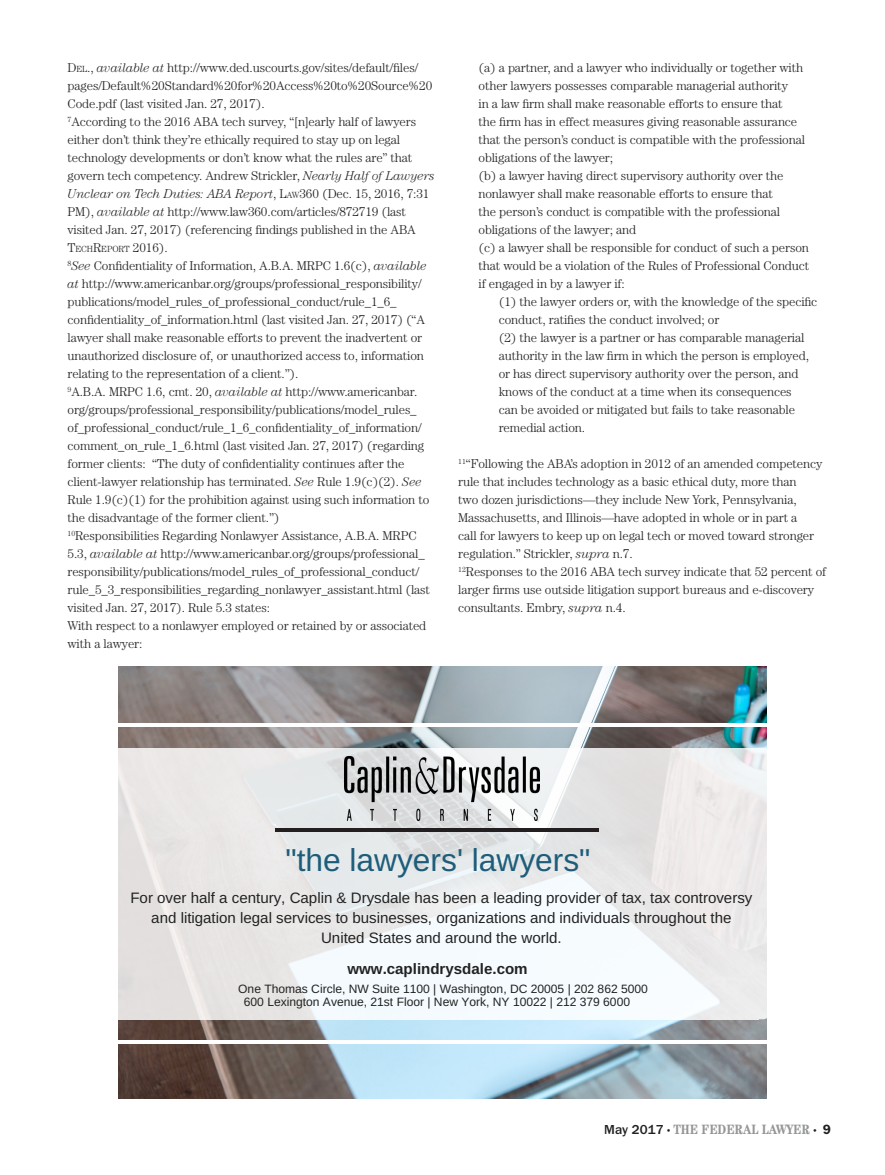
<style>
.page{position:relative;width:885px;height:1175px;background:#fff}
.page>*{position:absolute;margin:0;border:0;box-sizing:border-box;transform-origin:0 0}
.t1{font:31.65px "Arimo";color:#1e5d7a}
.t2{font:15.15px/20.2px "Arimo";color:#222;text-align:center}
.t3{font:700 15.15px "Arimo";color:#222}
.t4{font:700 condensed 13.5px "Century";color:#939598}
.Endnote{font:300 12.75px/18px "Century";letter-spacing:-.01em;color:#231f20}
.t5{font:12px/13.5px "Arimo";color:#222}
.Endnote-2{font:300 8.85px "Century";letter-spacing:-.015em;color:#231f20}
.s1{font-style:inherit}
.s2{font-size:8.85px}
.s3{font-style:italic}
.s4{font-size:12.75px}
.s5{font-family:"ITC Franklin Gothic Std";font-weight:500;font-stretch:normal;color:#231f20}
.s6{font-weight:300;font-size:7.5px;color:#231f20}
.s7{font-family:"Franklin Gothic";font-weight:600;font-stretch:normal;color:#231f20}
</style>
<div class="page">
<img style="left:118px;top:666px;width:648px;height:432px">
<svg style="left:758px;top:747px;width:8px;height:13px"></svg>
<div style="left:758px;top:760px;width:8px;height:248px;background:#eceaeb"></div>
<svg style="left:118px;top:760px;width:640px;height:247px;fill:#eae9ea"></svg>
<svg style="left:118px;top:747px;width:640px;height:13px;fill:#ebe9e9"></svg>
<svg style="left:118px;top:1007px;width:640px;height:12px;fill:#f4fafd"></svg>
<svg style="left:758px;top:1008px;width:8px;height:11px"></svg>
<img style="left:344px;top:756px;width:195px;height:64px">
<hr style="left:118px;top:1040px;width:648px;height:4px;background:#fff">
<hr style="left:118px;top:723px;width:648px;height:3px;background:#fff">
<hr style="left:275px;top:828px;width:324px;height:3px;background:#231f20">
<p class="Endnote" style="left:68px;top:58px;width:366px"><span class="s1">D</span><span class="s2">EL</span><span class="s1">.</span>, <span class="s3">available at</span> http://www.ded.uscourts.gov/sites/default/files/ pages/Default%20Standard%20for%20Access%20to%20Source%20<br>Code.pdf (last visited Jan. 27, 2017).</p>
<p class="Endnote" style="left:68px;top:112px;width:368px"><sup>7</sup>According to the 2016 ABA tech survey, “[n]early half of lawyers either don’t think they’re ethically required to stay up on legal technology developments or don’t know what the rules are” that govern tech competency. Andrew Strickler, <span class="s3">Nearly Half of Lawyers Unclear on Tech Duties: ABA Report</span>, <span class="s1">L</span><span class="s2">AW</span><span class="s1">360</span> (Dec. 15, 2016, 7:31<br>PM), <span class="s3">available at</span> http://www.law360.com/articles/872719 (last visited Jan. 27, 2017) (referencing findings published in the <span class="s1">ABA</span></p>
<p class="Endnote-2" style="left:68px;top:244px;width:102px"><span class="s4">T</span>ECH<span class="s4">R</span>EPORT <span class="s4">2016</span><span class="s4">).</span></p>
<p class="Endnote" style="left:68px;top:256px;width:360px"><sup>8</sup><span class="s3">See</span> Confidentiality of Information, A.B.A. MRPC 1.6(c), <span class="s3">available at</span> http://www.americanbar.org/groups/professional_responsibility/ publications/model_rules_of_professional_conduct/rule_1_6_ confidentiality_of_information.html (last visited Jan. 27, 2017) (“A lawyer shall make reasonable efforts to prevent the inadvertent or unauthorized disclosure of, or unauthorized access to, information relating to the representation of a client.”).</p>
<p class="Endnote" style="left:68px;top:382px;width:363px"><sup>9</sup>A.B.A. MRPC 1.6, cmt. 20, <span class="s3">available at</span> http://www.americanbar. org/groups/professional_responsibility/publications/model_rules_ of_professional_conduct/rule_1_6_confidentiality_of_information/ comment_on_rule_1_6.html (last visited Jan. 27, 2017) (regarding former clients: “The duty of confidentiality continues after the client-lawyer relationship has terminated. <span class="s3">See</span> Rule 1.9(c)(2). <span class="s3">See </span>Rule 1.9(c)(1) for the prohibition against using such information to the disadvantage of the former client.”)</p>
<p class="Endnote" style="left:68px;top:526px;width:364px"><sup>10</sup>Responsibilities Regarding Nonlawyer Assistance, A.B.A. MRPC 5.3, <span class="s3">available at</span> http://www.americanbar.org/groups/professional_ responsibility/publications/model_rules_of_professional_conduct/ rule_5_3_responsibilities_regarding_nonlawyer_assistant.html (last visited Jan. 27, 2017). Rule 5.3 states:<br>With respect to a nonlawyer employed or retained by or associated with a lawyer:</p>
<p class="Endnote" style="left:478px;top:58px;width:328px">(a) a partner, and a lawyer who individually or together with other lawyers possesses comparable managerial authority<br>in a law firm shall make reasonable efforts to ensure that<br>the firm has in effect measures giving reasonable assurance that the person’s conduct is compatible with the professional obligations of the lawyer;</p>
<p class="Endnote" style="left:478px;top:166px;width:306px">(b) a lawyer having direct supervisory authority over the nonlawyer shall make reasonable efforts to ensure that the person’s conduct is compatible with the professional obligations of the lawyer; and</p>
<p class="Endnote" style="left:478px;top:238px;width:332px;text-align:justify">(c) a lawyer shall be responsible for conduct of such a person that would be a violation of the Rules of Professional Conduct if engaged in by a lawyer if:</p>
<p class="Endnote" style="left:498px;top:292px;width:320px">(1) the lawyer orders or, with the knowledge of the specific conduct, ratifies the conduct involved; or</p>
<p class="Endnote" style="left:498px;top:328px;width:311px">(2) the lawyer is a partner or has comparable managerial authority in the law firm in which the person is employed, or has direct supervisory authority over the person, and knows of the conduct at a time when its consequences can be avoided or mitigated but fails to take reasonable remedial action.</p>
<p class="Endnote" style="left:458px;top:454px;width:365px"><sup>11</sup>“Following the ABA’s adoption in 2012 of an amended competency rule that includes technology as a basic ethical duty, more than<br>two dozen jurisdictions—they include New York, Pennsylvania, Massachusetts, and Illinois—have adopted in whole or in part a<br>call for lawyers to keep up on legal tech or moved toward stronger regulation.” Strickler, <span class="s3">supra</span> n.7.</p>
<p class="Endnote" style="left:458px;top:562px;width:369px"><sup>12</sup>Responses to the 2016 ABA tech survey indicate that 52 percent of larger firms use outside litigation support bureaus and e-discovery consultants. Embry, <span class="s3">supra</span> n.4.</p>
<p class="t1" style="left:285px;top:843px;width:306px">"the lawyers' lawyers"</p>
<p class="t2" style="left:130px;top:887px;width:623px">For over half a century, Caplin &amp; Drysdale has been a leading provider of tax, tax controversy and litigation legal services to businesses, organizations and individuals throughout the<br>United States and around the world.</p>
<p class="t3" style="left:347px;top:960px;width:182px">www.caplindrysdale.com</p>
<p class="t5" style="left:244px;top:982px;width:405px;text-indent:-6px">One Thomas Circle, NW Suite 1100 | Washington, DC 20005 | 202 862 5000<br>600 Lexington Avenue, 21st Floor | New York, NY 10022 | 212 379 6000</p>
<p class="t4" style="left:604px;top:1121px;width:228px"><span class="s5">May 2017</span> <span class="s6">•</span> THE FEDERAL LAWYER <span class="s6">•</span> <span class="s7">9</span></p>
</div>
